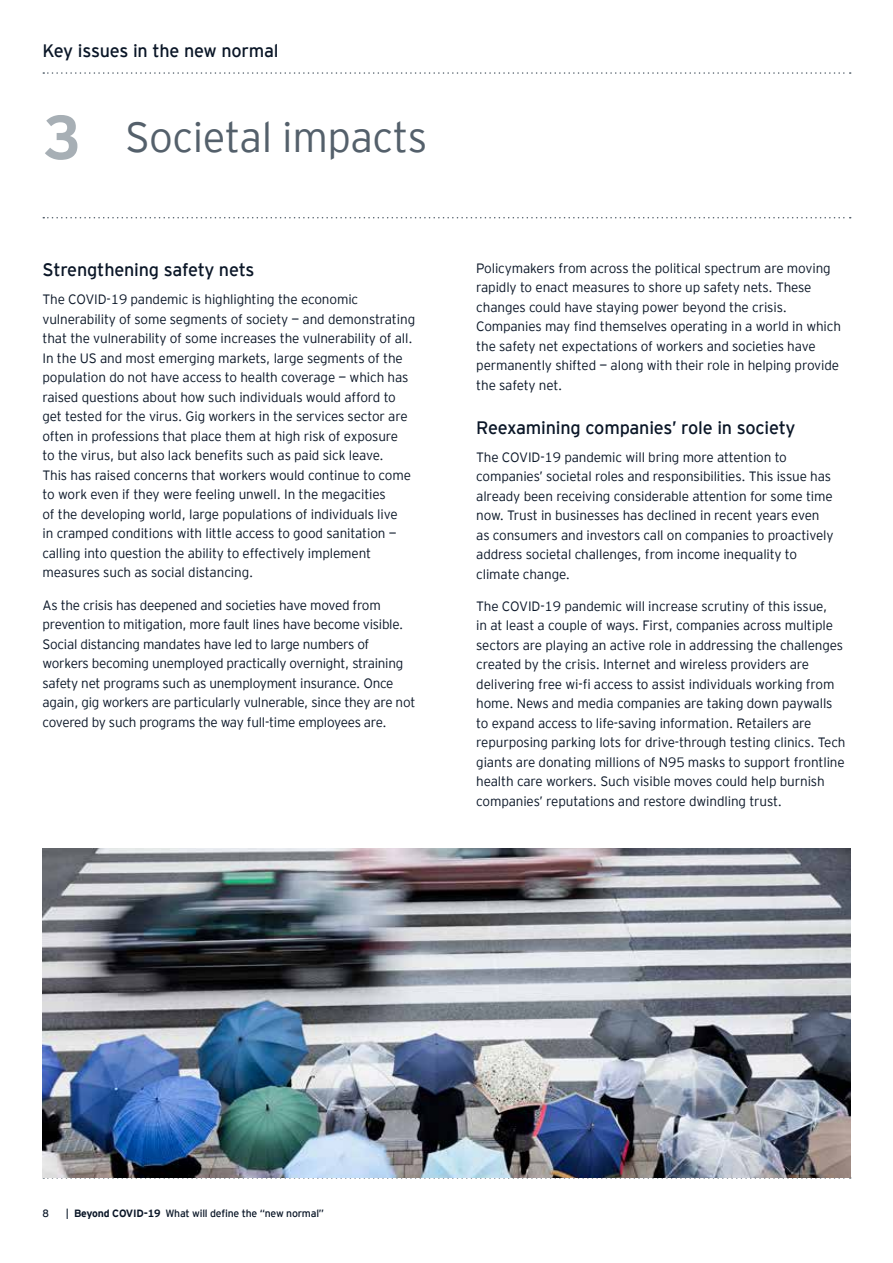
<style>
.page{position:relative;width:893px;height:1263px;background:#fff}
.page>*{position:absolute;margin:0;border:0;box-sizing:border-box;transform-origin:0 0}
.t1{font:300 42px "EY Interstate";letter-spacing:-.01em;color:#54606b}
.t2{font:18px "EY Interstate";letter-spacing:-.01em;color:#0a1627}
.t3{font:300 13.5px/19.5px "EY Interstate";letter-spacing:-.01em;color:#0a1627}
.t4{font:10.5px "EY Interstate";letter-spacing:-.02em;color:#0a1627}
.s1{font-weight:700;font-size:62.25px;color:#a7afb5}
.s2{font-weight:700}
</style>
<div class="page">
<svg style="left:43px;top:1177px;width:808px;height:2px"></svg>
<svg style="left:43px;top:72px;width:808px;height:2px"></svg>
<svg style="left:43px;top:217px;width:808px;height:1px"></svg>
<img style="left:43px;top:848px;width:807px;height:330px">
<h2 class="t2" style="left:43px;top:38px;width:238px">Key issues in the new normal</h2>
<h1 class="t1" style="left:43px;top:107px;width:386px"><span class="s1">3</span> Societal impacts</h1>
<h2 class="t2" style="left:43px;top:257px;width:214px">Strengthening safety nets</h2>
<p class="t3" style="left:43px;top:289px;width:374px">The COVID-19 pandemic is highlighting the economic vulnerability of some segments of society — and demonstrating that the vulnerability of some increases the vulnerability of all.<br>In the US and most emerging markets, large segments of the population do not have access to health coverage — which has raised questions about how such individuals would afford to get tested for the virus. Gig workers in the services sector are often in professions that place them at high risk of exposure<br>to the virus, but also lack benefits such as paid sick leave.<br>This has raised concerns that workers would continue to come to work even if they were feeling unwell. In the megacities<br>of the developing world, large populations of individuals live<br>in cramped conditions with little access to good sanitation — calling into question the ability to effectively implement measures such as social distancing.</p>
<p class="t3" style="left:43px;top:594px;width:374px">As the crisis has deepened and societies have moved from prevention to mitigation, more fault lines have become visible.<br>Social distancing mandates have led to large numbers of workers becoming unemployed practically overnight, straining safety net programs such as unemployment insurance. Once again, gig workers are particularly vulnerable, since they are not covered by such programs the way full-time employees are.</p>
<p class="t3" style="left:476px;top:257px;width:366px">Policymakers from across the political spectrum are moving rapidly to enact measures to shore up safety nets. These changes could have staying power beyond the crisis.<br>Companies may find themselves operating in a world in which the safety net expectations of workers and societies have permanently shifted — along with their role in helping provide the safety net.</p>
<h2 class="t2" style="left:476px;top:414px;width:321px">Reexamining companies’ role in society</h2>
<p class="t3" style="left:476px;top:446px;width:359px">The COVID-19 pandemic will bring more attention to companies’ societal roles and responsibilities. This issue has already been receiving considerable attention for some time now. Trust in businesses has declined in recent years even as consumers and investors call on companies to proactively address societal challenges, from income inequality to climate change.</p>
<p class="t3" style="left:476px;top:595px;width:371px">The COVID-19 pandemic will increase scrutiny of this issue,<br>in at least a couple of ways. First, companies across multiple sectors are playing an active role in addressing the challenges created by the crisis. Internet and wireless providers are delivering free wi-fi access to assist individuals working from home. News and media companies are taking down paywalls to expand access to life-saving information. Retailers are repurposing parking lots for drive-through testing clinics. Tech giants are donating millions of N95 masks to support frontline health care workers. Such visible moves could help burnish companies’ reputations and restore dwindling trust.</p>
<p class="t4" style="left:43px;top:1206px;width:8px">8</p>
<p class="t4" style="left:66px;top:1206px;width:260px">| <span class="s2">Beyond COVID-19</span> What will define the “new normal”</p>
</div>
